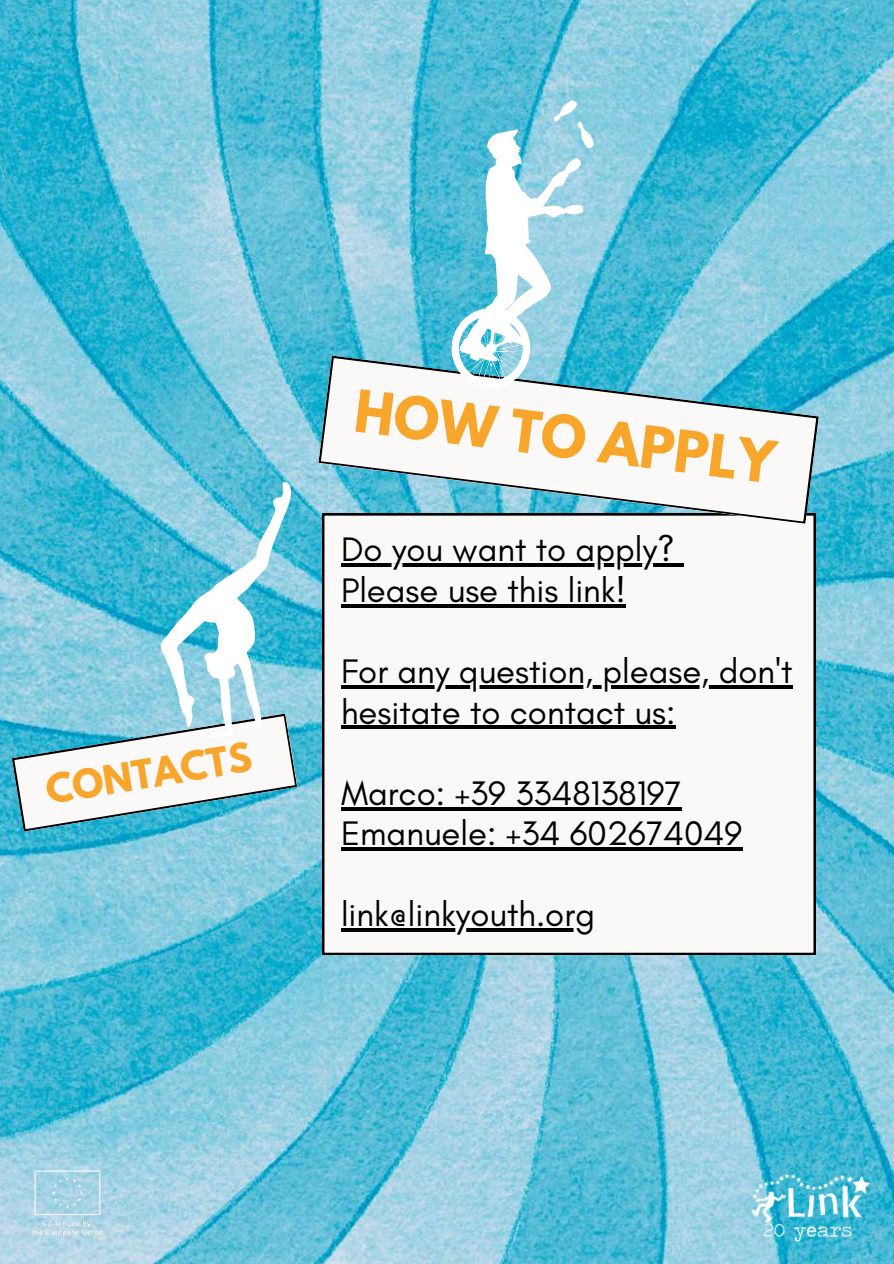
<style>
.page{position:relative;width:894px;height:1264px;background:#fff}
.page>*{position:absolute;margin:0;border:0;box-sizing:border-box;transform-origin:0 0}
.t1{font:700 51.6px "League Spartan";color:#f8a62b}
.t2{font:700 35.55px "League Spartan";color:#f8a62b}
.t3{font:34.65px/40.5px "Glacial Indifference";color:#000}
</style>
<div class="page">
<img style="left:0;top:0;width:893px;height:1263px">
<img style="left:12px;top:1147px;width:111px;height:112px">
<img style="left:748px;top:1172px;width:124px;height:72px">
<svg style="left:322px;top:524px;width:493px;height:430px"></svg>
<svg style="left:318px;top:355px;width:500px;height:168px"></svg>
<svg style="left:447px;top:98px;width:149px;height:299px"></svg>
<svg style="left:12px;top:481px;width:298px;height:350px"></svg>
<hr style="left:341px;top:563px;width:333px;height:4px;background:#000">
<hr style="left:674px;top:563px;width:10px;height:4px;background:#000">
<hr style="left:341px;top:604px;width:284px;height:3px;background:#000">
<hr style="left:341px;top:685px;width:451px;height:3px;background:#000">
<hr style="left:341px;top:725px;width:334px;height:4px;background:#000">
<svg style="left:341px;top:806px;width:340px;height:4px"></svg>
<hr style="left:341px;top:847px;width:401px;height:3px;background:#000">
<hr style="left:341px;top:928px;width:254px;height:3px;background:#000">
<p class="t2" style="left:43px;top:772px;width:209px;rotate:-9deg">CONTACTS</p>
<h1 class="t1" style="left:358px;top:385px;width:425px;rotate:7deg">HOW TO APPLY</h1>
<p class="t3" style="left:341px;top:529px;width:335px">Do you want to apply?<br>Please use this link!</p>
<p class="t3" style="left:341px;top:650px;width:453px">For any question, please, don't hesitate to contact us:</p>
<p class="t3" style="left:341px;top:772px;width:402px">Marco: +39 3348138197<br>Emanuele: +34 602674049</p>
<p class="t3" style="left:341px;top:893px;width:255px">link@linkyouth.org</p>
</div>
